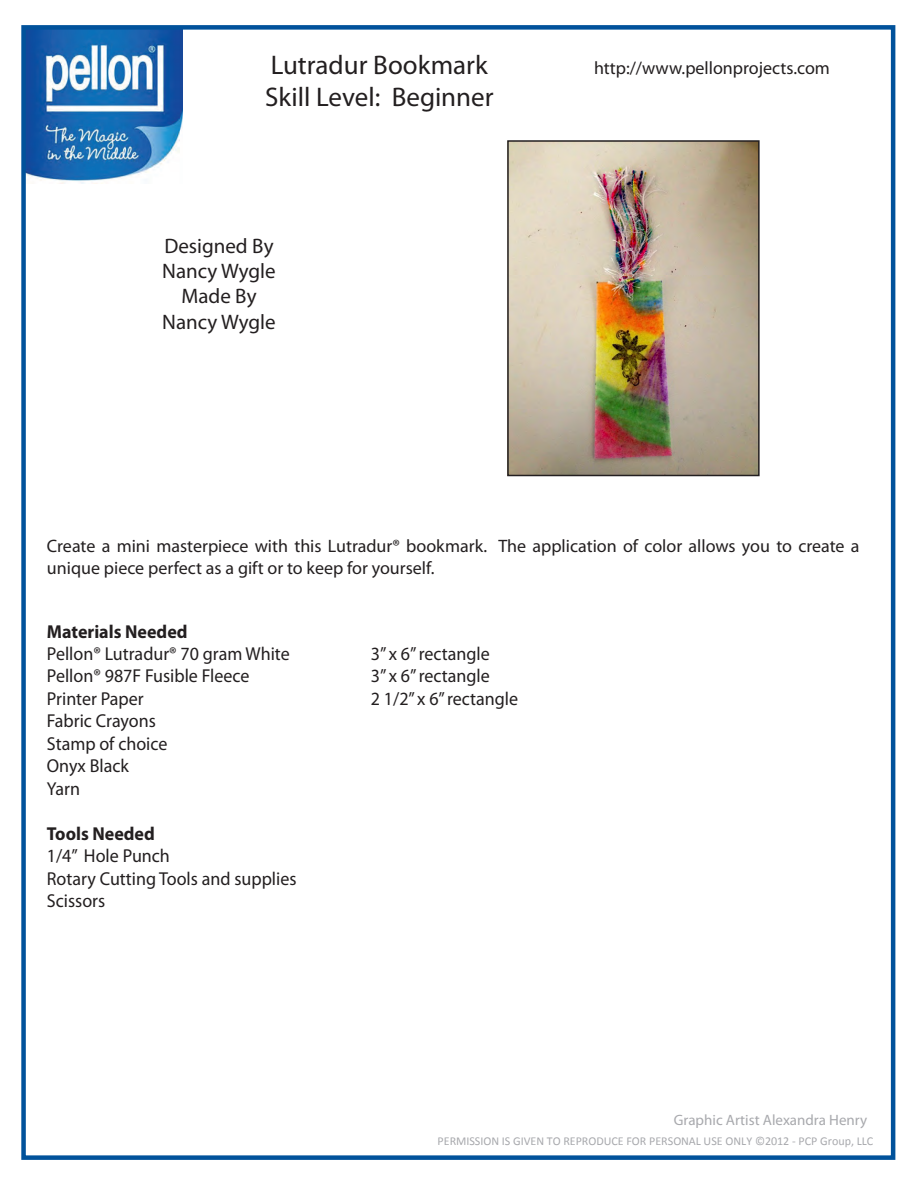
<style>
.page{position:relative;width:918px;height:1188px;background:#fff}
.page>*{position:absolute;margin:0;border:0;box-sizing:border-box;transform-origin:0 0}
.t1{font:27px/32.4px "Myriad Pro";color:#231f20}
.t2{font:21px/25.2px "Myriad Pro";color:#231f20;text-align:center}
.t3{font:18.75px/22.5px "Myriad Pro";color:#231f20;scale:.96 1}
.t4{font:18px/21.6px "Myriad Pro";color:#231f20}
.t5{font:15px "Myriad Pro";color:#a8a9ad}
.t6{font:12px "Calibri";color:#a8a9ad}
.s1{font-weight:700}
</style>
<div class="page">
<img style="left:26px;top:30px;width:157px;height:153px">
<div style="left:21px;top:25px;width:874px;height:1135px;border:4px solid #01529b"></div>
<img style="left:510px;top:143px;width:247px;height:330px">
<div style="left:507px;top:140px;width:253px;height:336px;border:2px solid #231f20"></div>
<p class="t1" style="left:265px;top:48px;width:230px">Lutradur Bookmark<br>Skill Level: Beginner</p>
<p class="t2" style="left:162px;top:233px;width:115px">Designed By<br>Nancy Wygle<br>Made By<br>Nancy Wygle</p>
<p class="t4" style="left:594px;top:57px;width:237px">http://www.pellonprojects.com</p>
<p class="t4" style="left:47px;top:535px;width:814px">Create a mini masterpiece with this Lutradur® bookmark. The application of color allows you to create a unique piece perfect as a gift or to keep for yourself.</p>
<p class="t3" style="left:47px;top:620px;width:254px"><span class="s1">Materials Needed<br></span>Pellon® Lutradur® 70 gram White</p>
<p class="t3" style="left:371px;top:642px;width:125px">3” x 6” rectangle</p>
<p class="t3" style="left:47px;top:665px;width:213px">Pellon® 987F Fusible Fleece</p>
<p class="t3" style="left:371px;top:665px;width:125px">3” x 6” rectangle</p>
<p class="t3" style="left:47px;top:687px;width:102px">Printer Paper</p>
<p class="t3" style="left:371px;top:687px;width:155px">2 1/2” x 6” rectangle</p>
<p class="t3" style="left:47px;top:710px;width:127px">Fabric Crayons<br>Stamp of choice<br>Onyx Black<br>Yarn</p>
<p class="t3" style="left:47px;top:822px;width:262px"><span class="s1">Tools Needed<br></span>1/4” Hole Punch<br>Rotary Cutting Tools and supplies<br>Scissors</p>
<p class="t5" style="left:674px;top:1111px;width:195px">Graphic Artist Alexandra Henry</p>
<p class="t6" style="left:437px;top:1133px;width:437px">PERMISSION IS GIVEN TO REPRODUCE FOR PERSONAL USE ONLY ©2012 - PCP Group, LLC</p>
</div>
